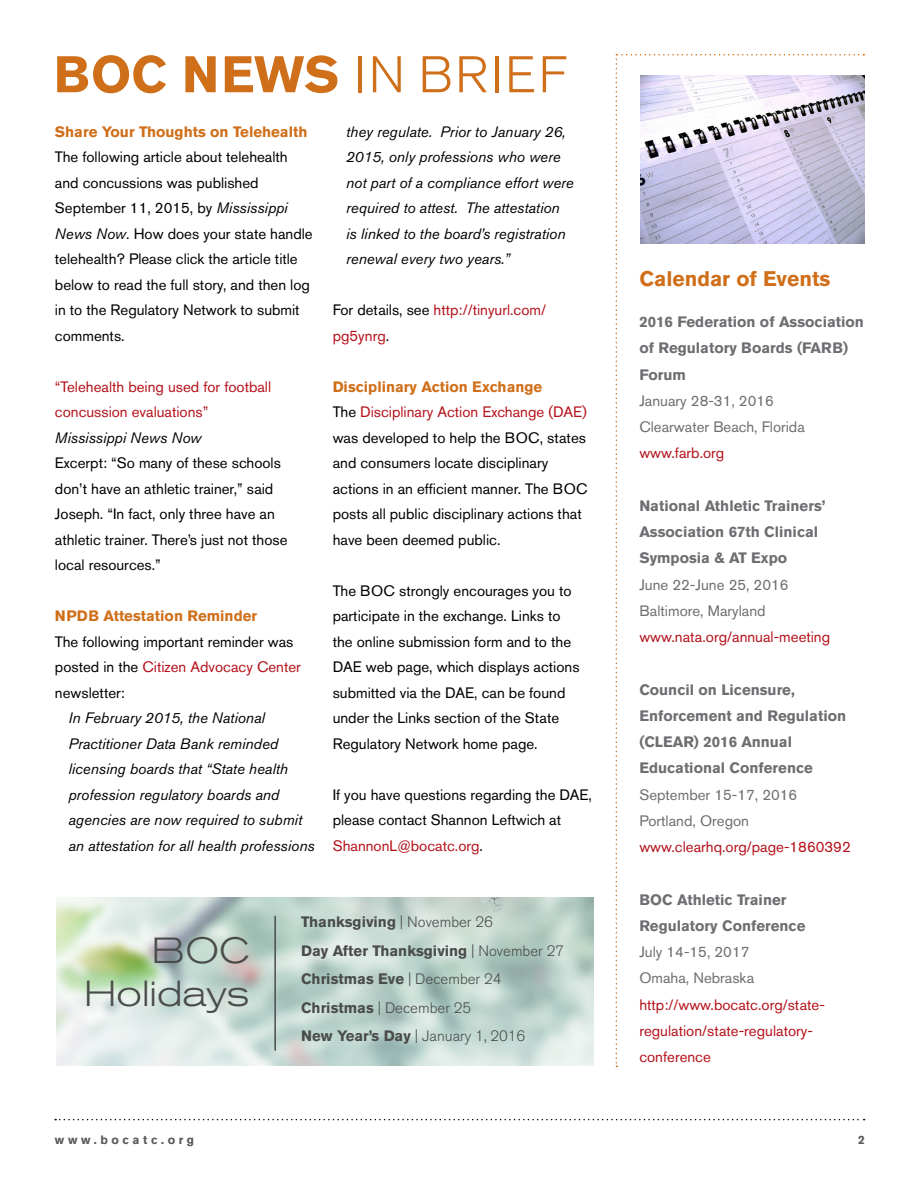
<style>
.page{position:relative;width:918px;height:1188px;background:#fff}
.page>*{position:absolute;margin:0;border:0;box-sizing:border-box;transform-origin:0 0}
.t1{font:700 51px "Akzidenz Grotesk BE";color:#d06f1a}
.t2{font:300 51px "Akzidenz Grotesk BE";letter-spacing:.05em;color:#d06f1a}
.t3{font:300 expanded 36px/43.2px "Akzidenz Grotesk BE";color:#4a4c4b;text-align:right}
.t4{font:700 21px "Akzidenz Grotesk BE";color:#d06f1a}
.t5{font:15px/25.5px "Akzidenz Grotesk BE";color:#000}
.t6{font:italic 15px/25.5px "Akzidenz Grotesk BE";color:#000}
.t7{font:700 15px/26.2px "Akzidenz Grotesk BE";color:#6d6e71}
.t8{font:15px/26.2px "Akzidenz Grotesk BE";color:#b5121b}
.t9{font:15px/26.2px "Akzidenz Grotesk BE";color:#6d6e71}
.t10{font:700 15px/28.5px "Akzidenz Grotesk BE";color:#4a4c4b}
.t11{font:700 15px "Akzidenz Grotesk BE";color:#d06f1a}
.t12{font:700 12px "Akzidenz Grotesk BE";letter-spacing:.3em;color:#58595b}
.s1{font-style:italic}
.s2{color:#000}
.s3{font-weight:700;color:#d06f1a}
.s4{color:#b5121b}
.s5{font-weight:300}
</style>
<div class="page">
<svg style="left:55px;top:1119px;width:810px;height:1px"></svg>
<img style="left:640px;top:76px;width:224px;height:168px">
<img style="left:56px;top:898px;width:538px;height:168px">
<hr style="left:274px;top:916px;width:2px;height:135px;background:#4a4c4b">
<h1 class="t1" style="left:54px;top:45px;width:207px">BOC News</h1>
<h1 class="t2" style="left:354px;top:46px;width:214px">In Bri ef</h1>
<p class="t11" style="left:55px;top:123px;width:254px">Share Your Thoughts on Telehealth</p>
<p class="t5" style="left:55px;top:144px;width:259px">The following article about telehealth and concussions was published September 11, 2015, by <span class="s1">Mississippi News Now</span>. How does your state handle telehealth? Please click the article title below to read the full story, and then log in to the Regulatory Network to submit comments.</p>
<p class="t6" style="left:346px;top:118px;width:229px">they regulate. Prior to January 26, 2015, only professions who were not part of a compliance effort were required to attest. The attestation is linked to the board’s registration renewal every two years.”</p>
<p class="t8" style="left:333px;top:297px;width:215px;line-height:25.5px"><span class="s2">For details, see</span> http://tinyurl.com/ pg5ynrg<span class="s2">.</span></p>
<p class="t5" style="left:333px;top:373px;width:256px"><span class="s3">Disciplinary Action Exchange<br></span>The <span class="s4">Disciplinary Action Exchange (DAE) </span>was developed to help the BOC, states and consumers locate disciplinary actions in an efficient manner. The BOC posts all public disciplinary actions that have been deemed public.</p>
<p class="t5" style="left:333px;top:577px;width:248px">The BOC strongly encourages you to participate in the exchange. Links to the online submission form and to the DAE web page, which displays actions submitted via the DAE, can be found under the Links section of the State Regulatory Network home page.</p>
<p class="t5" style="left:333px;top:781px;width:261px">If you have questions regarding the DAE, please contact Shannon Leftwich at<br><span class="s4">ShannonL@bocatc.org</span>.</p>
<p class="t8" style="left:55px;top:373px;width:218px;line-height:25.5px">“Telehealth being used for football concussion evaluations”</p>
<p class="t6" style="left:55px;top:424px;width:148px">Mississippi News Now</p>
<p class="t5" style="left:55px;top:450px;width:234px">Excerpt: “So many of these schools don’t have an athletic trainer,” said Joseph. “In fact, only three have an athletic trainer. There’s just not those local resources.”</p>
<p class="t11" style="left:55px;top:607px;width:204px">NPDB Attestation Reminder</p>
<p class="t5" style="left:55px;top:628px;width:248px">The following important reminder was posted in the <span class="s4">Citizen Advocacy Center </span>newsletter:</p>
<p class="t6" style="left:68px;top:705px;width:248px">In February 2015, the National Practitioner Data Bank reminded licensing boards that “State health profession regulatory boards and agencies are now required to submit an attestation for all health professions</p>
<h2 class="t3" style="left:84px;top:929px;width:166px">BOC<br>Holidays</h2>
<p class="t10" style="left:301px;top:908px;width:265px">Thanksgiving <span class="s5">| November 26<br></span>Day After Thanksgiving <span class="s5">| N ovember 27<br></span>Christmas Eve <span class="s5">| December 24<br></span>Christmas <span class="s5">| December 25<br></span>New Year’s Day <span class="s5">| January 1, 2016</span></p>
<h3 class="t4" style="left:639px;top:266px;width:193px">Calendar of Events</h3>
<p class="t7" style="left:639px;top:309px;width:226px">2016 Federation of Association of Regulatory Boards (FARB)<br>Forum</p>
<p class="t9" style="left:639px;top:387px;width:167px">January 28-31, 2016<br>Clearwater Beach, Florida</p>
<p class="t8" style="left:639px;top:440px;width:87px">www.farb.org</p>
<p class="t7" style="left:639px;top:492px;width:188px">National Athletic Trainers’<br>Association 67th Clinical<br>Symposia &amp; AT Expo</p>
<p class="t9" style="left:639px;top:571px;width:151px">June 22-June 25, 2016<br>Baltimore, Maryland</p>
<p class="t8" style="left:639px;top:624px;width:192px">www.nata.org/annual-meeting</p>
<p class="t7" style="left:639px;top:676px;width:208px">Council on Licensure,<br>Enforcement and Regulation (CLEAR) 2016 Annual<br>Educational Conference</p>
<p class="t9" style="left:639px;top:781px;width:160px">September 15-17, 2016<br>Portland, Oregon</p>
<p class="t8" style="left:639px;top:834px;width:213px">www.clearhq.org/page-1860392</p>
<p class="t7" style="left:639px;top:886px;width:168px">BOC Athletic Trainer<br>Regulatory Conference</p>
<p class="t9" style="left:639px;top:939px;width:116px">July 14-15, 2017<br>Omaha, Nebraska</p>
<p class="t8" style="left:639px;top:991px;width:187px">http://www.bocatc.org/state&shy;regulation/state-regulatory&shy;conference</p>
<p class="t12" style="left:55px;top:1133px;width:141px">www.bocatc.org</p>
<p class="t12" style="left:858px;top:1133px;width:8px">2</p>
</div>
